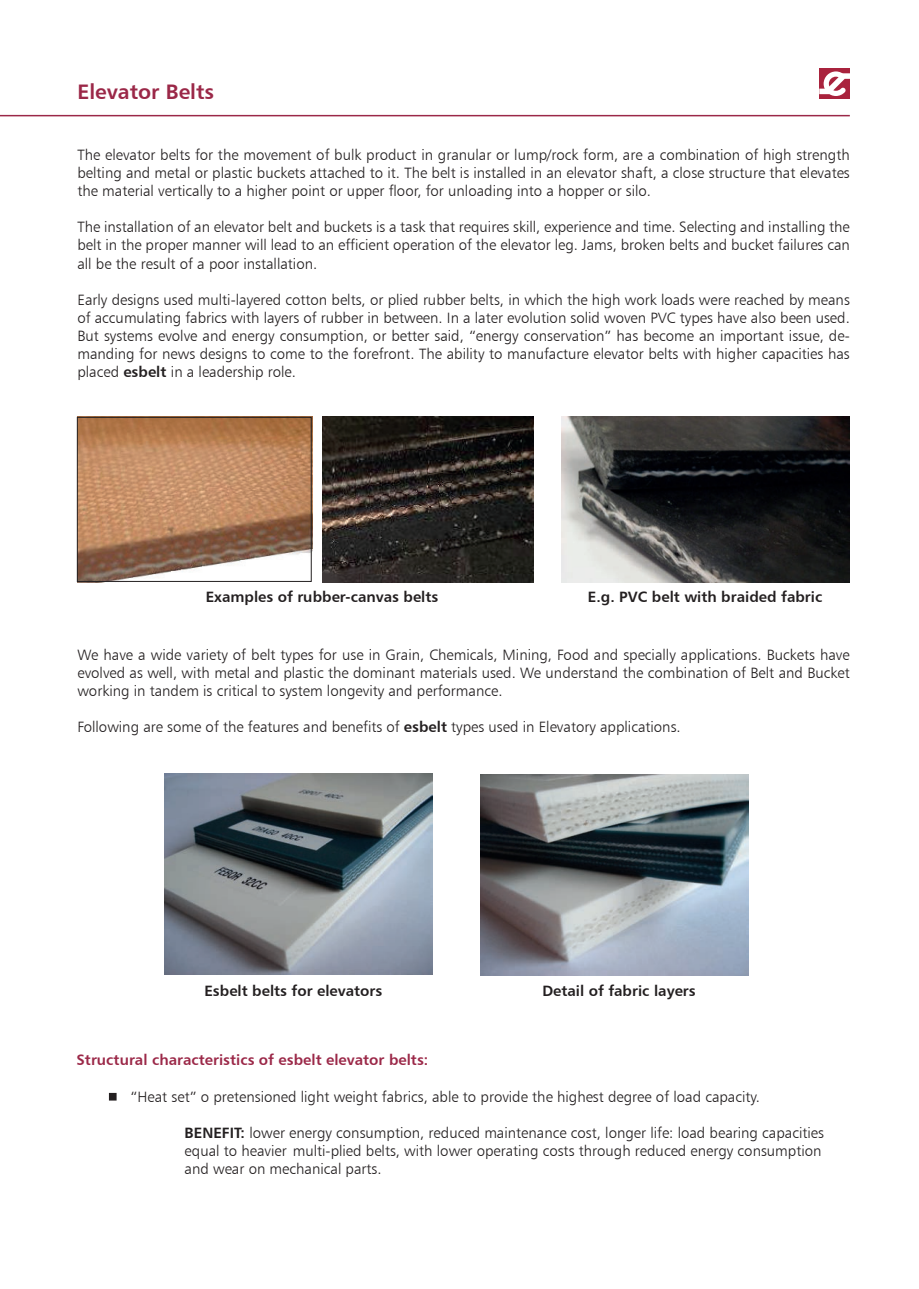
<style>
.page{position:relative;width:919px;height:1289px;background:#fff}
.page>*{position:absolute;margin:0;border:0;box-sizing:border-box;transform-origin:0 0}
.t1{font:21px "Humanist 777 BT Bold B";color:#9b2848}
.t2{font:15px/18px "Humanist 777 BT Light B";color:#231f20;text-align:justify}
.t3{font:15px "Humanist 777 BT Bold B";color:#231f20}
.t4{font:15px "Humanist 777 BT Bold B";color:#9b2848}
.s1{font-family:"Humanist 777 BT Bold B"}
</style>
<div class="page">
<hr style="left:0;top:115px;width:849px;height:1px;background:#9b2848">
<img style="left:77px;top:416px;width:235px;height:166px">
<img style="left:322px;top:416px;width:211px;height:166px">
<img style="left:561px;top:416px;width:288px;height:166px">
<div style="left:77px;top:417px;width:234px;height:165px;border:1px solid #231f20"></div>
<img style="left:164px;top:773px;width:268px;height:201px">
<img style="left:480px;top:774px;width:268px;height:201px">
<div style="left:109px;top:1092px;width:8px;height:8px;border:2px solid #231f20"></div>
<div style="left:819px;top:68px;width:30px;height:31px;background:#a9233d"></div>
<svg style="left:819px;top:71px;width:31px;height:25px"></svg>
<h1 class="t1" style="left:77px;top:78px;width:138px">Elevator Belts</h1>
<p class="t2" style="left:77px;top:146px;width:773px">The elevator belts for the movement of bulk product in granular or lump/rock form, are a combination of high strength belting and metal or plastic buckets attached to it. The belt is installed in an elevator shaft, a close structure that elevates the material vertically to a higher point or upper floor, for unloading into a hopper or silo.</p>
<p class="t2" style="left:77px;top:218px;width:773px">The installation of an elevator belt and buckets is a task that requires skill, experience and time. Selecting and installing the belt in the proper manner will lead to an efficient operation of the elevator leg. Jams, broken belts and bucket failures can all be the result of a poor installation.</p>
<p class="t2" style="left:77px;top:290px;width:773px">Early designs used multi-layered cotton belts, or plied rubber belts, in which the high work loads were reached by means of accumulating fabrics with layers of rubber in between. In a later evolution solid woven PVC types have also been used.<br>But systems evolve and energy consumption, or better said, “energy conservation” has become an important issue, de&shy;manding for news designs to come to the forefront. The ability to manufacture elevator belts with higher capacities has placed <span class="s1">esbelt</span> in a leadership role.</p>
<p class="t3" style="left:206px;top:587px;width:234px">Examples of rubber-canvas belts</p>
<p class="t3" style="left:588px;top:587px;width:236px">E.g. PVC belt with braided fabric</p>
<p class="t2" style="left:77px;top:646px;width:773px">We have a wide variety of belt types for use in Grain, Chemicals, Mining, Food and specially applications. Buckets have evolved as well, with metal and plastic the dominant materials used. We understand the combination of Belt and Bucket working in tandem is critical to system longevity and performance.</p>
<p class="t2" style="left:77px;top:718px;width:604px">Following are some of the features and benefits of <span class="s1">esbelt</span> types used in Elevatory applications.</p>
<p class="t3" style="left:204px;top:981px;width:179px">Esbelt belts for elevators</p>
<p class="t3" style="left:542px;top:981px;width:155px">Detail of fabric layers</p>
<p class="t4" style="left:77px;top:1050px;width:353px">Structural characteristics of esbelt elevator belts:</p>
<p class="t2" style="left:131px;top:1087px;width:631px">“Heat set” o pretensioned light weight fabrics, able to provide the highest degree of load capacity.</p>
<p class="t2" style="left:185px;top:1123px;width:640px;text-align:left"><span class="s1">BENEFIT:</span> lower energy consumption, reduced maintenance cost, longer life: load bearing capacities equal to heavier multi-plied belts, with lower operating costs through reduced energy consumption and wear on mechanical parts.</p>
</div>
